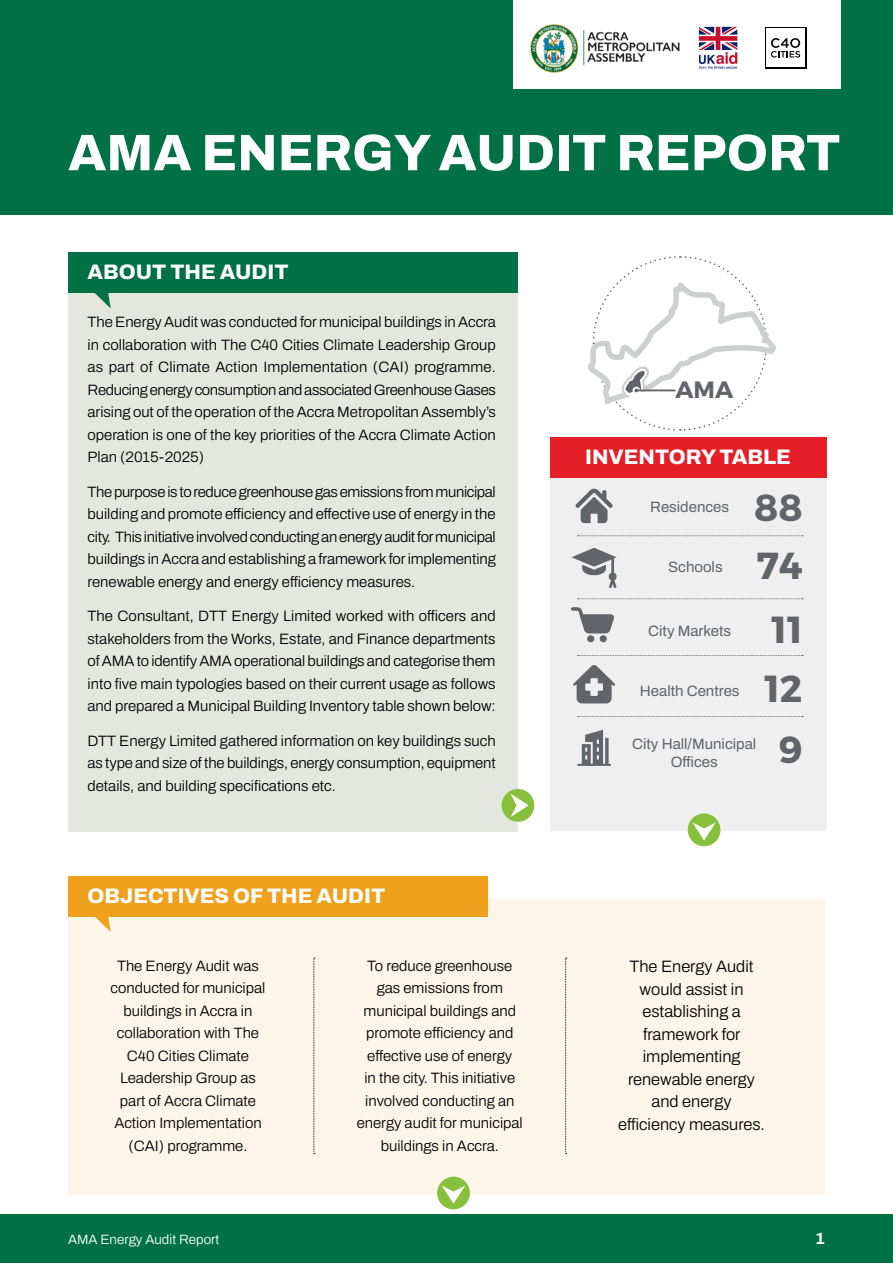
<style>
.page{position:relative;width:893px;height:1263px;background:#fff}
.page>*{position:absolute;margin:0;border:0;box-sizing:border-box;transform-origin:0 0}
.t1{font:800 51.3px "Archivo";color:#fff}
.t2{font:700 37.65px "Montserrat";color:#616469}
.t3{font:700 23.7px "Montserrat";color:#616469}
.t4{font:800 21px "Archivo";color:#fff}
.t5{font:300 16.5px/22.5px "Archivo";color:#000;text-align:center}
.t6{font:700 16.5px "Archivo";color:#fff}
.t7{font:300 15px/22.5px "Archivo";color:#000;text-align:justify}
.t8{font:15px/17.1px "Archivo";color:#616469;text-align:center}
.t9{font:300 13.5px "Archivo";color:#fff}
</style>
<div class="page">
<div style="left:68px;top:292px;width:450px;height:539px;background:#e3e7e0"></div>
<div style="left:68px;top:899px;width:757px;height:296px;background:#fdf6e8"></div>
<div style="left:68px;top:876px;width:420px;height:40px;background:#efa01d"></div>
<svg style="left:92px;top:916px;width:19px;height:16px"></svg>
<div style="left:68px;top:252px;width:450px;height:41px;background:#007046"></div>
<svg style="left:95px;top:293px;width:16px;height:15px"></svg>
<div style="left:0;top:0;width:893px;height:215px;background:#007046"></div>
<div style="left:550px;top:437px;width:276px;height:41px;background:#e41f28"></div>
<div style="left:550px;top:478px;width:276px;height:353px;background:#efeff0"></div>
<svg style="left:575px;top:488px;width:38px;height:35px"></svg>
<svg style="left:572px;top:548px;width:45px;height:40px"></svg>
<svg style="left:577px;top:730px;width:34px;height:36px"></svg>
<svg style="left:571px;top:607px;width:43px;height:35px"></svg>
<svg style="left:573px;top:665px;width:42px;height:38px"></svg>
<svg style="left:587px;top:256px;width:190px;height:175px"></svg>
<div style="left:632px;top:387px;width:8px;height:7px;border:2px solid #fff;border-radius:50%"></div>
<hr style="left:638px;top:389px;width:37px;height:2px;background:#616469">
<div style="left:0;top:1214px;width:893px;height:49px;background:#007046"></div>
<div style="left:513px;top:0;width:328px;height:89px;background:#fff"></div>
<div style="left:765px;top:27px;width:41px;height:42px;background:linear-gradient(to right,#000,#000)"></div>
<div style="left:766px;top:29px;width:39px;height:38px;background:#fff"></div>
<svg style="left:771px;top:38px;width:29px;height:20px"></svg>
<img style="left:699px;top:27px;width:38px;height:42px">
<img style="left:530px;top:24px;width:150px;height:49px">
<svg style="left:577px;top:535px;width:226px;height:1px"></svg>
<svg style="left:577px;top:598px;width:226px;height:1px"></svg>
<svg style="left:577px;top:655px;width:226px;height:1px"></svg>
<svg style="left:577px;top:716px;width:226px;height:1px"></svg>
<svg style="left:314px;top:958px;width:1px;height:196px"></svg>
<svg style="left:565px;top:958px;width:2px;height:196px"></svg>
<div style="left:502px;top:789px;width:32px;height:33px;background:#87c03b;border-radius:50%"></div>
<svg style="left:510px;top:793px;width:19px;height:24px"></svg>
<div style="left:688px;top:813px;width:32px;height:33px;background:#87c03b;border-radius:50%"></div>
<svg style="left:692px;top:822px;width:24px;height:18px"></svg>
<div style="left:437px;top:1177px;width:33px;height:32px;background:#87c03b;border-radius:50%"></div>
<svg style="left:442px;top:1185px;width:23px;height:19px"></svg>
<h1 class="t1" style="left:68px;top:114px;width:774px">AMA ENERGYAUDIT REPORT</h1>
<h3 class="t4" style="left:88px;top:256px;width:202px">ABOUT THE AUDIT</h3>
<p class="t7" style="left:88px;top:311px;width:410px">The Energy Audit was conducted for municipal buildings in Accra in collaboration with The C40 Cities Climate Leadership Group as part of Climate Action Implementation (CAI) programme.<br>Reducing energy consumption and associated Greenhouse Gases arising out of the operation of the Accra Metropolitan Assembly’s operation is one of the key priorities of the Accra Climate Action Plan (2015-2025)</p>
<p class="t7" style="left:88px;top:480px;width:410px">The purpose is to reduce greenhouse gas emissions from municipal building and promote efficiency and effective use of energy in the city. This initiative involved conducting an energy audit for municipal buildings in Accra and establishing a framework for implementing renewable energy and energy efficiency measures.</p>
<p class="t7" style="left:88px;top:605px;width:410px">The Consultant, DTT Energy Limited worked with officers and stakeholders from the Works, Estate, and Finance departments of AMA to identify AMA operational buildings and categorise them into five main typologies based on their current usage as follows and prepared a Municipal Building Inventory table shown below:</p>
<p class="t7" style="left:88px;top:729px;width:410px">DTT Energy Limited gathered information on key buildings such as type and size of the buildings, energy consumption, equipment details, and building specifications etc.</p>
<h3 class="t4" style="left:88px;top:879px;width:299px">OBJECTIVES OF THE AUDIT</h3>
<h3 class="t3" style="left:675px;top:375px;width:59px">AMA</h3>
<h3 class="t4" style="left:585px;top:441px;width:207px">INVENTORY TABLE</h3>
<p class="t8" style="left:650px;top:498px;width:80px">Residences</p>
<p class="t8" style="left:668px;top:559px;width:56px">Schools</p>
<p class="t8" style="left:648px;top:622px;width:84px">City Markets</p>
<p class="t8" style="left:640px;top:682px;width:101px">Health Centres</p>
<h2 class="t2" style="left:754px;top:484px;width:50px">88</h2>
<h2 class="t2" style="left:756px;top:542px;width:48px">74</h2>
<h2 class="t2" style="left:771px;top:606px;width:32px">11</h2>
<h2 class="t2" style="left:764px;top:666px;width:40px">12</h2>
<p class="t8" style="left:632px;top:736px;width:125px">City Hall/Municipal<br>Offices</p>
<h2 class="t2" style="left:779px;top:726px;width:25px">9</h2>
<p class="t7" style="left:111px;top:954px;width:156px;text-align:center">The Energy Audit was conducted for municipal buildings in Accra in collaboration with The<br>C40 Cities Climate<br>Leadership Group as part of Accra Climate<br>Action Implementation (CAI) programme.</p>
<p class="t7" style="left:357px;top:954px;width:168px;text-align:center">To reduce greenhouse gas emissions from municipal buildings and promote efficiency and effective use of energy<br>in the city. This initiative involved conducting an energy audit for municipal buildings in Accra.</p>
<p class="t5" style="left:618px;top:955px;width:148px">The Energy Audit would assist in establishing a framework for implementing renewable energy and energy efficiency measures.</p>
<p class="t9" style="left:68px;top:1229px;width:153px">AMA Energy Audit Report</p>
<p class="t6" style="left:815px;top:1226px;width:11px">1</p>
</div>
